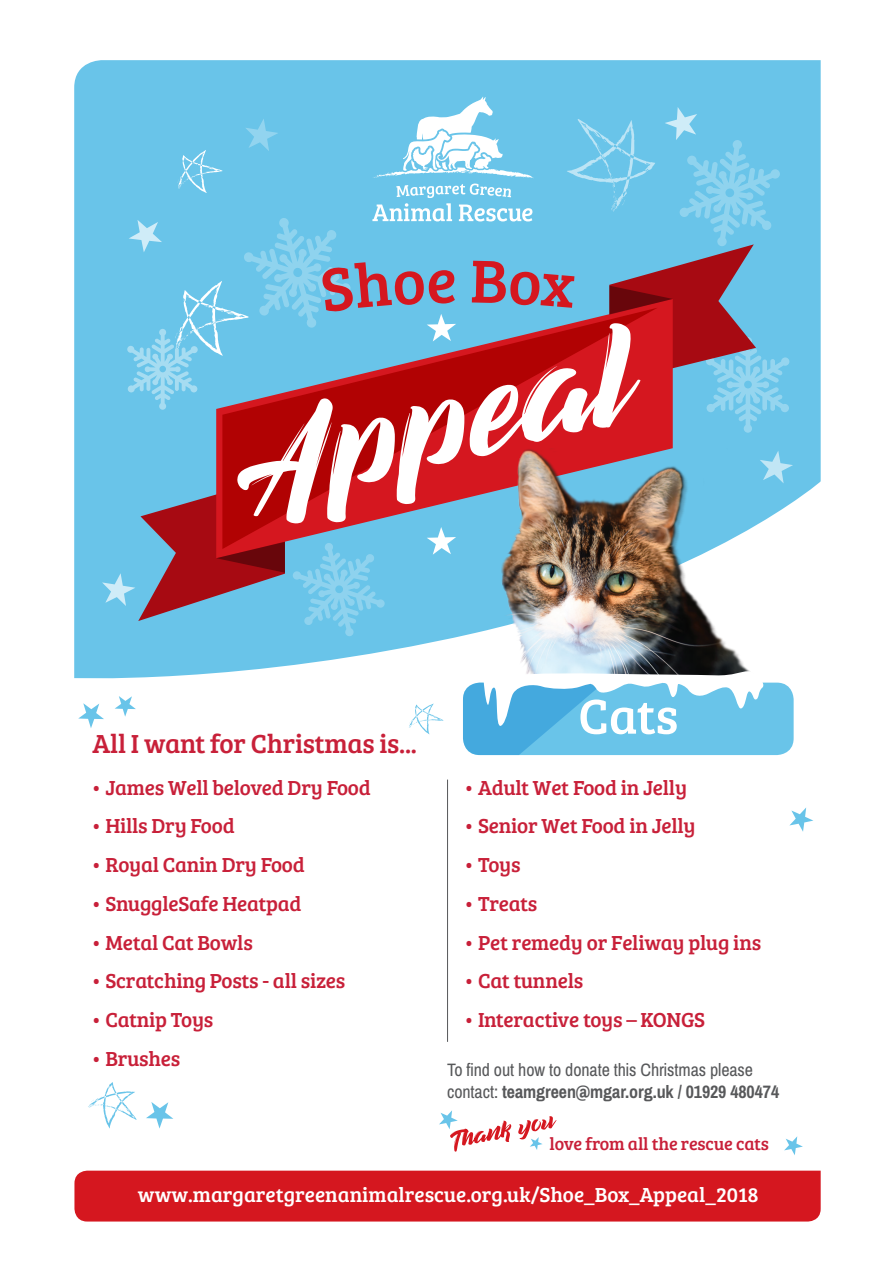
<style>
.page{position:relative;width:893px;height:1263px;background:#fff}
.page>*{position:absolute;margin:0;border:0;box-sizing:border-box;transform-origin:0 0}
.t1{font:50.4px "Bree Serif";color:#fff}
.t2{font:27px "Bree Serif";letter-spacing:-.01em;color:#c82039}
.t3{font:21px "Bree Serif";letter-spacing:-.01em;color:#c82039}
.t4{font:21px "Bree Serif";color:#fff}
.t5{font:18px/21.6px "Archivo Narrow";letter-spacing:-.005em;color:#57585a}
.t6{font:18px "Bree Serif";letter-spacing:-.01em;color:#c82039}
.s1{font-weight:700}
</style>
<div class="page">
<div style="left:74px;top:60px;width:747px;height:420px;background:#69c4e9"></div>
<svg style="left:74px;top:480px;width:747px;height:276px"></svg>
<svg style="left:769px;top:451px;width:24px;height:32px"></svg>
<svg style="left:78px;top:703px;width:26px;height:25px"></svg>
<svg style="left:115px;top:696px;width:21px;height:21px"></svg>
<svg style="left:146px;top:1102px;width:27px;height:26px"></svg>
<svg style="left:789px;top:808px;width:24px;height:24px"></svg>
<svg style="left:784px;top:1136px;width:19px;height:19px"></svg>
<div style="left:74px;top:1170px;width:747px;height:51px;background:#d5171f"></div>
<hr style="left:447px;top:779px;width:1px;height:263px;background:#57585a">
<svg style="left:409px;top:703px;width:34px;height:31px"></svg>
<svg style="left:88px;top:1082px;width:49px;height:46px"></svg>
<svg style="left:292px;top:558px;width:93px;height:79px;background:#76c9ea"></svg>
<svg style="left:439px;top:1110px;width:118px;height:42px"></svg>
<svg style="left:102px;top:469px;width:183px;height:153px;background:#827a93"></svg>
<svg style="left:227px;top:433px;width:425px;height:113px"></svg>
<img style="left:492px;top:448px;width:277px;height:235px">
<div style="left:463px;top:683px;width:331px;height:72px;background:#69c4e9;border-radius:17px"></div>
<svg style="left:463px;top:671px;width:304px;height:84px"></svg>
<svg style="left:127px;top:97px;width:662px;height:336px;background:#82abc7"></svg>
<p class="t2" style="left:93px;top:724px;width:326px">All I want for Christmas is...</p>
<p class="t3" style="left:91px;top:772px;width:281px">• James Well beloved Dry Food</p>
<p class="t3" style="left:91px;top:811px;width:145px">• Hills Dry Food</p>
<p class="t3" style="left:91px;top:849px;width:215px">• Royal Canin Dry Food</p>
<p class="t3" style="left:91px;top:888px;width:212px">• SnuggleSafe Heatpad</p>
<p class="t3" style="left:91px;top:927px;width:163px">• Metal Cat Bowls</p>
<p class="t3" style="left:91px;top:966px;width:256px">• Scratching Posts - all sizes</p>
<p class="t3" style="left:91px;top:1004px;width:124px">• Catnip Toys</p>
<p class="t3" style="left:91px;top:1043px;width:91px">• Brushes</p>
<h1 class="t1" style="left:578px;top:679px;width:101px">Cats</h1>
<p class="t3" style="left:464px;top:772px;width:225px">• Adult Wet Food in Jelly</p>
<p class="t3" style="left:464px;top:811px;width:233px">• Senior Wet Food in Jelly</p>
<p class="t3" style="left:464px;top:849px;width:58px">• Toys</p>
<p class="t3" style="left:464px;top:888px;width:75px">• Treats</p>
<p class="t3" style="left:464px;top:927px;width:299px">• Pet remedy or Feliway plug ins</p>
<p class="t3" style="left:464px;top:966px;width:121px">• Cat tunnels</p>
<p class="t3" style="left:464px;top:1004px;width:243px">• Interactive toys – KONGS</p>
<p class="t5" style="left:447px;top:1059px;width:334px">To find out how to donate this Christmas please contact: <span class="s1">teamgreen@mgar.org.uk / 01929 480474</span></p>
<p class="t6" style="left:549px;top:1130px;width:221px">love from all the rescue cats</p>
<p class="t4" style="left:138px;top:1179px;width:622px">www.margaretgreenanimalrescue.org.uk/Shoe_Box_Appeal_2018</p>
</div>
